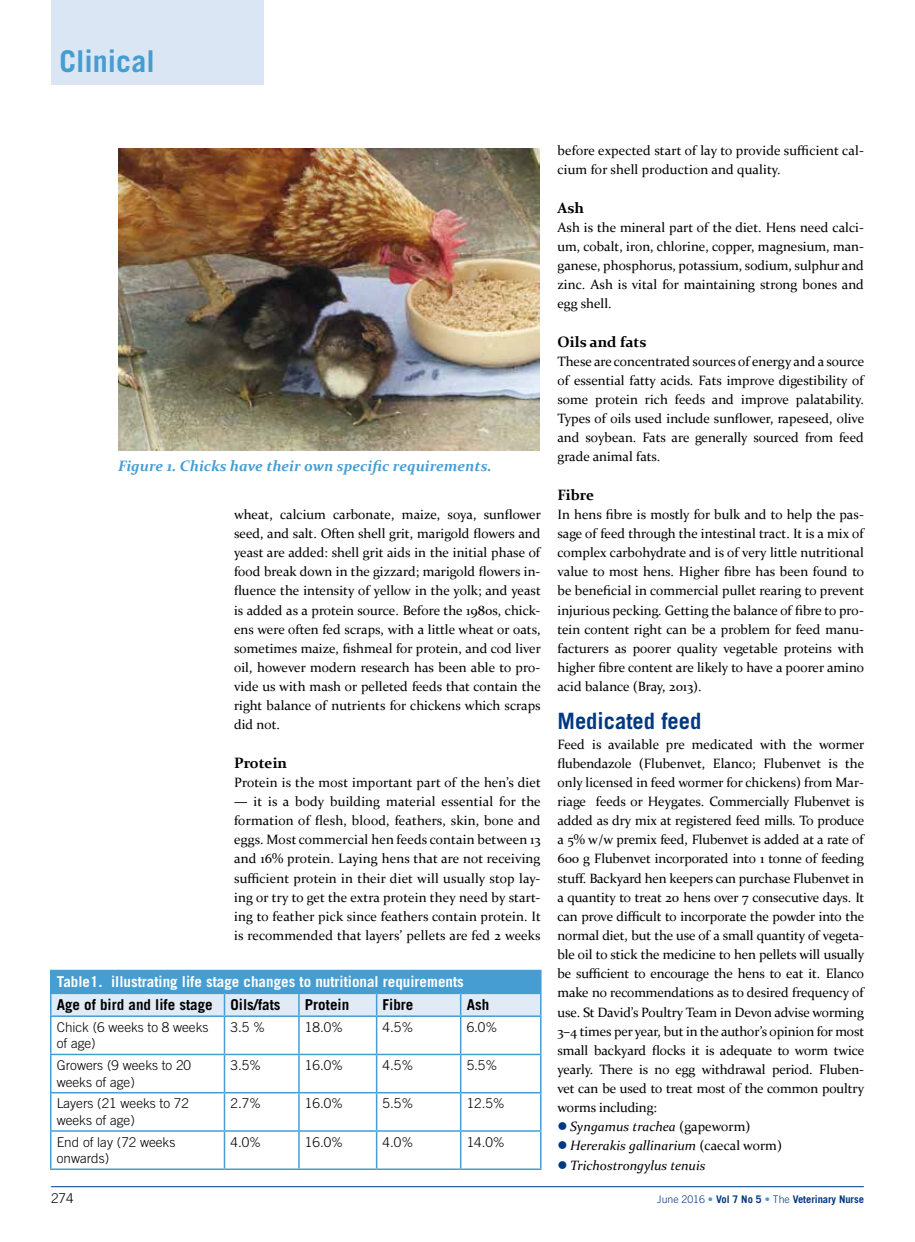
<style>
.page{position:relative;width:915px;height:1242px;background:#fff}
.page>*{position:absolute;margin:0;border:0;box-sizing:border-box;transform-origin:0 0}
.t1{font:700 30px "Trade Gothic LT Std";color:#459dd2}
.t2{font:700 22.5px "Trade Gothic LT Std";color:#003882}
.t3{font:700 15px "Trade Gothic LT Std";color:#fff}
.t4{font:italic 700 15px "Constantia";color:#459dd2}
.t5{font:700 15px "Trade Gothic LT Std";color:#000}
.t6{font:700 15px "Constantia";color:#000}
.t7{font:13.5px/19.2px "Constantia";color:#000;text-align:justify}
.t8{font:300 13.5px/16.5px "Trade Gothic LT Std";color:#000}
.t9{font:italic 13.5px "Constantia";color:#000}
.t10{font:700 10.5px "Trade Gothic LT Std";letter-spacing:-.005em;color:#003882}
.s1{color:#003882}
.s2{font-style:normal}
.s3{font-weight:300}
.s4{font-weight:300;color:#459dd2}
</style>
<div class="page">
<div style="left:51px;top:0;width:213px;height:85px;background:#dae6f4"></div>
<hr style="left:51px;top:1186px;width:812px;height:1px;background:#003882">
<img style="left:118px;top:148px;width:421px;height:303px">
<hr style="left:50px;top:969px;width:174px;height:2px;background:#459dd2">
<hr style="left:224px;top:969px;width:75px;height:2px;background:#459dd2">
<hr style="left:299px;top:969px;width:77px;height:2px;background:#459dd2">
<hr style="left:376px;top:969px;width:84px;height:2px;background:#459dd2">
<hr style="left:460px;top:969px;width:81px;height:2px;background:#459dd2">
<hr style="left:50px;top:1017px;width:1px;height:36px;background:#459dd2">
<hr style="left:224px;top:1017px;width:1px;height:36px;background:#459dd2">
<hr style="left:298px;top:1017px;width:1px;height:36px;background:#459dd2">
<hr style="left:376px;top:1017px;width:1px;height:36px;background:#459dd2">
<hr style="left:460px;top:1017px;width:1px;height:36px;background:#459dd2">
<hr style="left:540px;top:1017px;width:1px;height:36px;background:#459dd2">
<hr style="left:50px;top:1053px;width:174px;height:2px;background:#459dd2">
<hr style="left:50px;top:1055px;width:1px;height:37px;background:#459dd2">
<hr style="left:224px;top:1053px;width:75px;height:2px;background:#459dd2">
<hr style="left:224px;top:1055px;width:1px;height:37px;background:#459dd2">
<hr style="left:299px;top:1053px;width:77px;height:2px;background:#459dd2">
<hr style="left:298px;top:1055px;width:1px;height:37px;background:#459dd2">
<hr style="left:376px;top:1053px;width:84px;height:2px;background:#459dd2">
<hr style="left:376px;top:1055px;width:1px;height:37px;background:#459dd2">
<hr style="left:460px;top:1053px;width:81px;height:2px;background:#459dd2">
<hr style="left:460px;top:1055px;width:1px;height:37px;background:#459dd2">
<hr style="left:540px;top:1055px;width:1px;height:37px;background:#459dd2">
<hr style="left:50px;top:1092px;width:174px;height:1px;background:#459dd2">
<hr style="left:50px;top:1093px;width:1px;height:37px;background:#459dd2">
<hr style="left:224px;top:1092px;width:75px;height:1px;background:#459dd2">
<hr style="left:224px;top:1093px;width:1px;height:37px;background:#459dd2">
<hr style="left:299px;top:1092px;width:77px;height:1px;background:#459dd2">
<hr style="left:298px;top:1093px;width:1px;height:37px;background:#459dd2">
<hr style="left:376px;top:1092px;width:84px;height:1px;background:#459dd2">
<hr style="left:376px;top:1093px;width:1px;height:37px;background:#459dd2">
<hr style="left:460px;top:1092px;width:81px;height:1px;background:#459dd2">
<hr style="left:460px;top:1093px;width:1px;height:37px;background:#459dd2">
<hr style="left:540px;top:1093px;width:1px;height:37px;background:#459dd2">
<hr style="left:50px;top:1130px;width:174px;height:1px;background:#459dd2">
<hr style="left:50px;top:1131px;width:1px;height:37px;background:#459dd2">
<hr style="left:224px;top:1130px;width:75px;height:1px;background:#459dd2">
<hr style="left:224px;top:1131px;width:1px;height:37px;background:#459dd2">
<hr style="left:299px;top:1130px;width:77px;height:1px;background:#459dd2">
<hr style="left:298px;top:1131px;width:1px;height:37px;background:#459dd2">
<hr style="left:376px;top:1130px;width:84px;height:1px;background:#459dd2">
<hr style="left:376px;top:1131px;width:1px;height:37px;background:#459dd2">
<hr style="left:460px;top:1130px;width:81px;height:1px;background:#459dd2">
<hr style="left:460px;top:1131px;width:1px;height:37px;background:#459dd2">
<hr style="left:540px;top:1131px;width:1px;height:37px;background:#459dd2">
<hr style="left:50px;top:1168px;width:174px;height:2px;background:#459dd2">
<hr style="left:224px;top:1168px;width:75px;height:2px;background:#459dd2">
<hr style="left:299px;top:1168px;width:77px;height:2px;background:#459dd2">
<hr style="left:376px;top:1168px;width:84px;height:2px;background:#459dd2">
<hr style="left:460px;top:1168px;width:81px;height:2px;background:#459dd2">
<svg style="left:50px;top:971px;width:491px;height:44px;background:#8dc1e2"></svg>
<hr style="left:50px;top:1015px;width:174px;height:2px;background:#459dd2">
<hr style="left:224px;top:1015px;width:75px;height:2px;background:#459dd2">
<hr style="left:299px;top:1015px;width:77px;height:2px;background:#459dd2">
<hr style="left:376px;top:1015px;width:84px;height:2px;background:#459dd2">
<hr style="left:460px;top:1015px;width:81px;height:2px;background:#459dd2">
<h1 class="t1" style="left:60px;top:42px;width:97px">Clinical</h1>
<p class="t4" style="left:118px;top:455px;width:375px">Figure 1. Chicks have their own specific requirements.</p>
<p class="t7" style="left:234px;top:504px;width:308px">wheat, calcium carbonate, maize, soya, sunflower seed, and salt. Often shell grit, marigold flowers and yeast are added: shell grit aids in the initial phase of food break down in the gizzard; marigold flowers in&shy;fluence the intensity of yellow in the yolk; and yeast is added as a protein source. Before the 1980s, chick&shy;ens were often fed scraps, with a little wheat or oats, sometimes maize, fishmeal for protein, and cod liver oil, however modern research has been able to pro&shy;vide us with mash or pelleted feeds that contain the right balance of nutrients for chickens which scraps did not.</p>
<p class="t6" style="left:234px;top:752px;width:55px">Protein</p>
<p class="t7" style="left:234px;top:772px;width:308px">Protein is the most important part of the hen’s diet</p>
<p class="t7" style="left:234px;top:791px;width:308px">— it is a body building material essential for the formation of flesh, blood, feathers, skin, bone and eggs. Most commercial hen feeds contain between 13 and 16% protein. Laying hens that are not receiving sufficient protein in their diet will usually stop lay&shy;ing or try to get the extra protein they need by start&shy;ing to feather pick since feathers contain protein. It is recommended that layers’ pellets are fed 2 weeks</p>
<p class="t3" style="left:57px;top:972px;width:408px">Table1. illustrating life stage changes to nutritional requirements</p>
<p class="t5" style="left:57px;top:995px;width:225px">Age of bird and life stage Oils/fats</p>
<p class="t5" style="left:305px;top:995px;width:46px">Protein</p>
<p class="t5" style="left:382px;top:995px;width:32px">Fibre</p>
<p class="t5" style="left:466px;top:995px;width:24px">Ash</p>
<p class="t8" style="left:57px;top:1018px;width:153px">Chick (6 weeks to 8 weeks of age)</p>
<p class="t8" style="left:230px;top:1018px;width:36px">3.5 %</p>
<p class="t8" style="left:305px;top:1018px;width:40px">18.0%</p>
<p class="t8" style="left:382px;top:1018px;width:32px">4.5%</p>
<p class="t8" style="left:466px;top:1018px;width:32px">6.0%</p>
<p class="t8" style="left:57px;top:1057px;width:136px">Growers (9 weeks to 20 weeks of age)</p>
<p class="t8" style="left:230px;top:1057px;width:32px">3.5%</p>
<p class="t8" style="left:305px;top:1057px;width:40px">16.0%</p>
<p class="t8" style="left:382px;top:1057px;width:32px">4.5%</p>
<p class="t8" style="left:466px;top:1057px;width:32px">5.5%</p>
<p class="t8" style="left:57px;top:1095px;width:134px">Layers (21 weeks to 72 weeks of age)</p>
<p class="t8" style="left:230px;top:1095px;width:32px">2.7%</p>
<p class="t8" style="left:305px;top:1095px;width:40px">16.0%</p>
<p class="t8" style="left:382px;top:1095px;width:32px">5.5%</p>
<p class="t8" style="left:466px;top:1095px;width:40px">12.5%</p>
<p class="t8" style="left:57px;top:1133px;width:120px">End of lay (72 weeks onwards)</p>
<p class="t8" style="left:230px;top:1133px;width:32px">4.0%</p>
<p class="t8" style="left:305px;top:1133px;width:40px">16.0%</p>
<p class="t8" style="left:382px;top:1133px;width:32px">4.0%</p>
<p class="t8" style="left:466px;top:1133px;width:40px">14.0%</p>
<p class="t7" style="left:557px;top:140px;width:308px">before expected start of lay to provide sufficient cal&shy;cium for shell production and quality.</p>
<p class="t6" style="left:557px;top:197px;width:28px">Ash</p>
<p class="t7" style="left:557px;top:217px;width:308px">Ash is the mineral part of the diet. Hens need calci&shy;um, cobalt, iron, chlorine, copper, magnesium, man&shy;ganese, phosphorus, potassium, sodium, sulphur and zinc. Ash is vital for maintaining strong bones and egg shell.</p>
<p class="t6" style="left:557px;top:331px;width:90px">Oils and fats</p>
<p class="t7" style="left:557px;top:351px;width:308px">These are concentrated sources of energy and a source of essential fatty acids. Fats improve digestibility of some protein rich feeds and improve palatability.<br>Types of oils used include sunflower, rapeseed, olive and soybean. Fats are generally sourced from feed grade animal fats.</p>
<p class="t6" style="left:557px;top:484px;width:38px">Fibre</p>
<p class="t7" style="left:557px;top:504px;width:308px">In hens fibre is mostly for bulk and to help the pas&shy;sage of feed through the intestinal tract. It is a mix of complex carbohydrate and is of very little nutritional value to most hens. Higher fibre has been found to be beneficial in commercial pullet rearing to prevent injurious pecking. Getting the balance of fibre to pro&shy;tein content right can be a problem for feed manu&shy;facturers as poorer quality vegetable proteins with higher fibre content are likely to have a poorer amino acid balance (Bray, 2013).</p>
<h2 class="t2" style="left:557px;top:707px;width:145px">Medicated feed</h2>
<p class="t7" style="left:557px;top:734px;width:308px">Feed is available pre medicated with the wormer flubendazole (Flubenvet, Elanco; Flubenvet is the only licensed in feed wormer for chickens) from Mar&shy;riage feeds or Heygates. Commercially Flubenvet is added as dry mix at registered feed mills. To produce a 5% w/w premix feed, Flubenvet is added at a rate of 600 g Flubenvet incorporated into 1 tonne of feeding stuff. Backyard hen keepers can purchase Flubenvet in a quantity to treat 20 hens over 7 consecutive days. It can prove difficult to incorporate the powder into the normal diet, but the use of a small quantity of vegeta&shy;ble oil to stick the medicine to hen pellets will usually be sufficient to encourage the hens to eat it. Elanco make no recommendations as to desired frequency of use. St David’s Poultry Team in Devon advise worming 3–4 times per year, but in the author’s opinion for most small backyard flocks it is adequate to worm twice yearly. There is no egg withdrawal period. Fluben&shy;vet can be used to treat most of the common poultry worms including:</p>
<p class="t9" style="left:557px;top:1117px;width:194px"><span class="s1">●</span> Syngamus trachea <span class="s2">(gapeworm)</span></p>
<p class="t9" style="left:557px;top:1136px;width:226px"><span class="s1">●</span> Hererakis gallinarium <span class="s2">(caecal worm)</span></p>
<p class="t9" style="left:557px;top:1155px;width:149px"><span class="s1">●</span> Trichostrongylus tenuis</p>
<p class="t8" style="left:51px;top:1189px;width:24px">274</p>
<p class="t10" style="left:656px;top:1192px;width:208px"><span class="s3">June 2016</span> <span class="s4">•</span> Vol 7 No 5 <span class="s4">•</span> <span class="s3">The</span> Veterinary Nurse</p>
</div>
